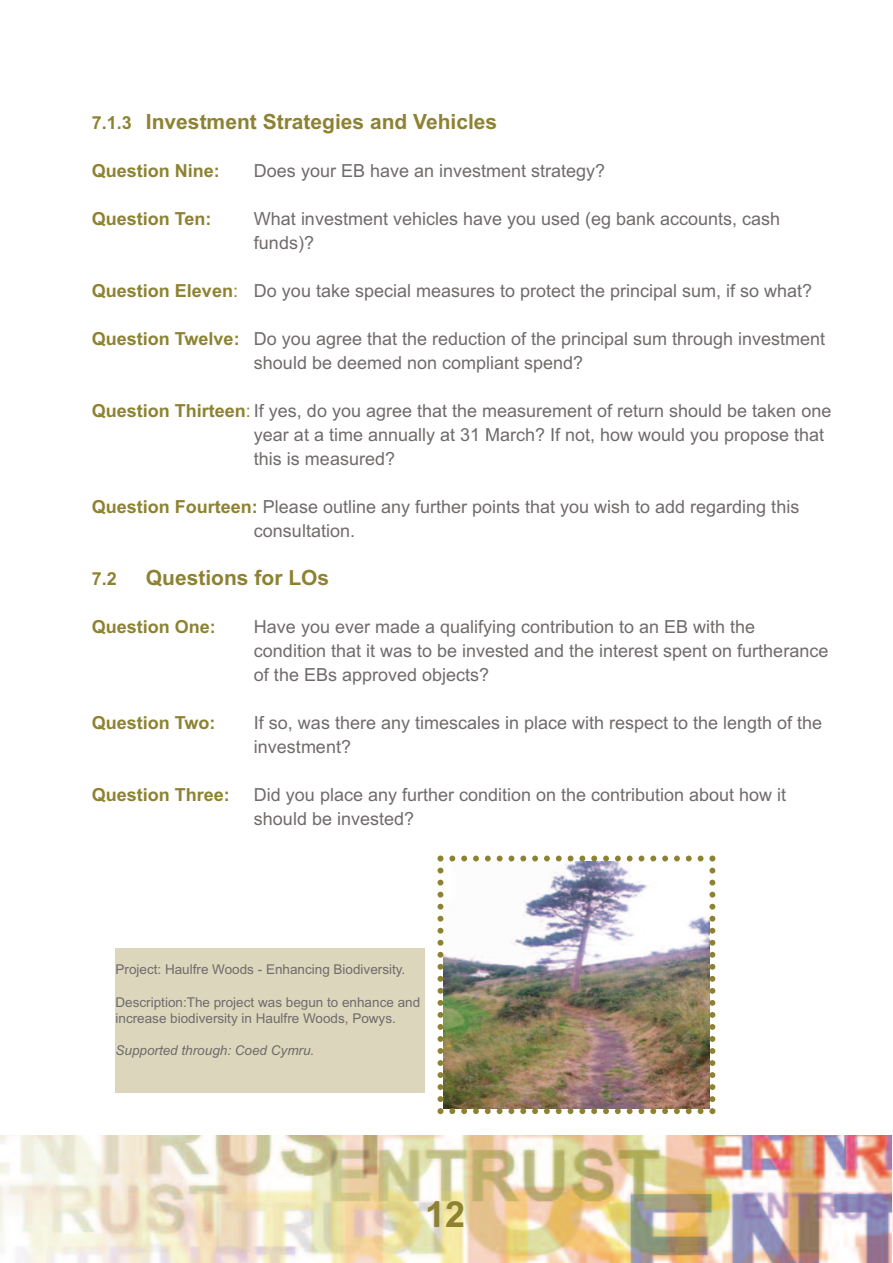
<style>
.page{position:relative;width:893px;height:1263px;background:#fff}
.page>*{position:absolute;margin:0;border:0;box-sizing:border-box;transform-origin:0 0}
.t1{font:700 36px "Arial";color:#8d8231}
.t2{font:700 21px "Arial";color:#8d8231}
.t3{font:18px/24px "Arial";color:#6f6b6b}
.t4{font:700 18px "Arial";color:#8d8231}
.t5{font:13.5px/16.2px "Arial";color:#6f6b6b}
.t6{font:italic 13.5px "Arial";color:#6f6b6b}
.s1{font-size:18px}
.s2{font-weight:700;color:#8d8231}
.s3{color:#8d8231}
</style>
<div class="page">
<img style="left:892px;top:1135px;width:1px;height:119px">
<img style="left:0;top:1135px;width:892px;height:128px">
<img style="left:437px;top:855px;width:278px;height:259px">
<div style="left:116px;top:948px;width:309px;height:144px;background:#dcd6bc"></div>
<p class="t2" style="left:92px;top:110px;width:407px"><span class="s1">7.1.3</span> Investment Strategies and Vehicles</p>
<p class="t4" style="left:92px;top:161px;width:129px">Question Nine:</p>
<p class="t3" style="left:254px;top:159px;width:353px">Does your EB have an investment strategy?</p>
<p class="t4" style="left:92px;top:209px;width:121px">Question Ten:</p>
<p class="t3" style="left:254px;top:207px;width:528px">What investment vehicles have you used (eg bank accounts, cash funds)?</p>
<p class="t3" style="left:92px;top:279px;width:722px"><span class="s2">Question Eleven</span><span class="s3">:</span> Do you take special measures to protect the principal sum, if so what?</p>
<p class="t3" style="left:254px;top:327px;width:573px;text-indent:-162px"><span class="s2">Question Twelve:</span> Do you agree that the reduction of the principal sum through investment should be deemed non compliant spend?</p>
<p class="t3" style="left:254px;top:399px;width:579px;text-indent:-162px"><span class="s2">Question Thirteen</span><span class="s3">:</span> If yes, do you agree that the measurement of return should be taken one year at a time annually at 31 March? If not, how would you propose that this is measured?</p>
<p class="t3" style="left:254px;top:495px;width:547px;text-indent:-162px"><span class="s2">Question Fourteen:</span> Please outline any further points that you wish to add regarding this consultation.</p>
<p class="t4" style="left:92px;top:569px;width:27px">7.2</p>
<p class="t2" style="left:146px;top:566px;width:185px">Questions for LOs</p>
<p class="t4" style="left:92px;top:617px;width:126px">Question One:</p>
<p class="t3" style="left:254px;top:615px;width:576px">Have you ever made a qualifying contribution to an EB with the condition that it was to be invested and the interest spent on furtherance of the EBs approved objects?</p>
<p class="t4" style="left:92px;top:713px;width:125px">Question Two:</p>
<p class="t3" style="left:254px;top:711px;width:570px">If so, was there any timescales in place with respect to the length of the investment?</p>
<p class="t4" style="left:92px;top:785px;width:140px">Question Three:</p>
<p class="t3" style="left:254px;top:783px;width:534px">Did you place any further condition on the contribution about how it should be invested?</p>
<p class="t5" style="left:116px;top:961px;width:291px">Project: Haulfre Woods - Enhancing Biodiversity.</p>
<p class="t5" style="left:116px;top:994px;width:306px">Description:The project was begun to enhance and increase biodiversity in Haulfre Woods, Powys.</p>
<p class="t6" style="left:116px;top:1042px;width:200px">Supported through: Coed Cymru.</p>
<h1 class="t1" style="left:425px;top:1194px;width:42px">12</h1>
</div>
